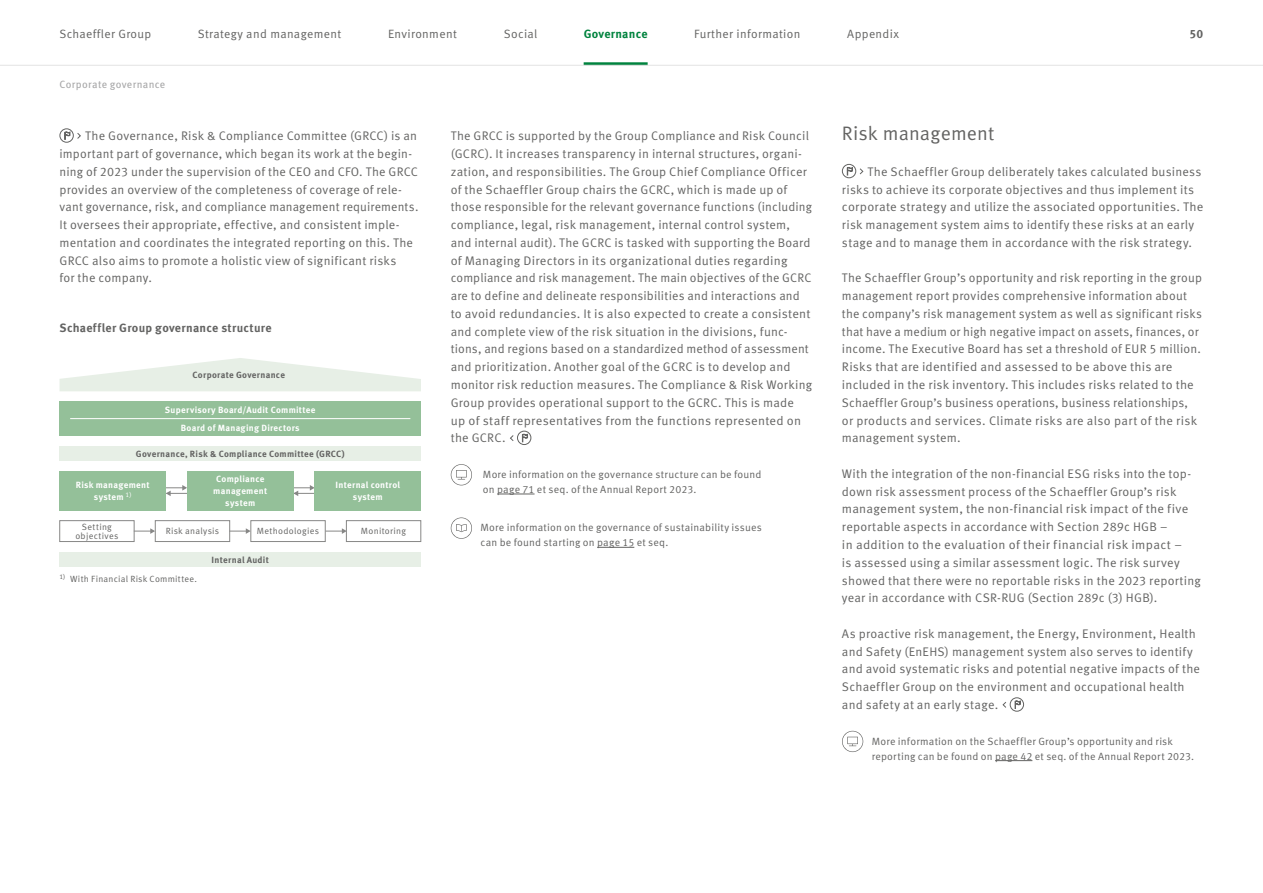
<style>
.page{position:relative;width:1263px;height:893px;background:#fff}
.page>*{position:absolute;margin:0;border:0;box-sizing:border-box;transform-origin:0 0}
.t1{font:19.5px "Schaeffler Meta";letter-spacing:.005em;color:#636362}
.t2{font:12.45px/17.9px "Schaeffler Meta";letter-spacing:.015em;color:#636362}
.t3{font:12px "Schaeffler Meta";letter-spacing:.03em;color:#636362}
.t4{font:700 12px "Schaeffler Meta";letter-spacing:.02em;color:#636362}
.t5{font:700 12px "Schaeffler Meta";letter-spacing:.025em;color:#00833e}
.t6{font:10.5px/15px "Schaeffler Meta";letter-spacing:.015em;color:#636362}
.t7{font:10.5px "Schaeffler Meta";letter-spacing:.025em;color:#a7a7a8}
.t8{font:700 9px/12px "Schaeffler Meta";letter-spacing:.03em;color:#fff;text-align:center}
.t9{font:9px/9px "Schaeffler Meta";letter-spacing:.03em;color:#636362;text-align:center}
.t10{font:700 9px "Schaeffler Meta";letter-spacing:.03em;color:#636362}
</style>
<div class="page">
<div style="left:60px;top:128px;width:14px;height:15px;border:1px solid #636362;border-radius:50%"></div>
<svg style="left:64px;top:131px;width:6px;height:9px"></svg>
<svg style="left:77px;top:133px;width:4px;height:6px"></svg>
<svg style="left:60px;top:358px;width:361px;height:33px"></svg>
<div style="left:60px;top:402px;width:361px;height:34px;background:#94c099"></div>
<div style="left:60px;top:552px;width:361px;height:15px;background:#e7efe6"></div>
<div style="left:60px;top:446px;width:361px;height:15px;background:#e7efe6"></div>
<svg style="left:293px;top:485px;width:22px;height:11px"></svg>
<svg style="left:166px;top:485px;width:21px;height:11px"></svg>
<hr style="left:70px;top:418px;width:340px;height:1px;background:#fff">
<div style="left:60px;top:471px;width:106px;height:39px;background:#94c099"></div>
<div style="left:60px;top:520px;width:74px;height:22px;border:1px solid #878786"></div>
<div style="left:155px;top:520px;width:75px;height:22px;border:1px solid #878786"></div>
<div style="left:251px;top:520px;width:74px;height:22px;border:1px solid #878786"></div>
<div style="left:346px;top:520px;width:75px;height:22px;border:1px solid #878786"></div>
<div style="left:187px;top:471px;width:106px;height:39px;background:#94c099"></div>
<div style="left:315px;top:471px;width:106px;height:39px;background:#94c099"></div>
<svg style="left:134px;top:528px;width:21px;height:6px"></svg>
<svg style="left:229px;top:528px;width:22px;height:6px"></svg>
<svg style="left:325px;top:528px;width:22px;height:6px"></svg>
<hr style="left:497px;top:494px;width:37px;height:1px;background:#636362">
<hr style="left:597px;top:547px;width:37px;height:1px;background:#636362">
<div style="left:517px;top:431px;width:14px;height:14px;border:1px solid #636362;border-radius:50%"></div>
<svg style="left:522px;top:433px;width:6px;height:9px"></svg>
<svg style="left:510px;top:435px;width:4px;height:6px"></svg>
<svg style="left:451px;top:464px;width:21px;height:21px"></svg>
<svg style="left:451px;top:517px;width:21px;height:22px"></svg>
<hr style="left:995px;top:760px;width:37px;height:1px;background:#636362">
<div style="left:842px;top:164px;width:14px;height:14px;border:1px solid #636362;border-radius:50%"></div>
<svg style="left:847px;top:166px;width:6px;height:9px"></svg>
<svg style="left:859px;top:168px;width:5px;height:7px"></svg>
<div style="left:1010px;top:697px;width:14px;height:15px;border:1px solid #636362;border-radius:50%"></div>
<svg style="left:1015px;top:700px;width:5px;height:9px"></svg>
<svg style="left:1002px;top:702px;width:4px;height:6px"></svg>
<svg style="left:842px;top:731px;width:21px;height:21px"></svg>
<hr style="left:584px;top:62px;width:64px;height:3px;background:#00833e">
<hr style="left:0;top:65px;width:1263px;height:1px;background:#e3e3e3">
<p class="t3" style="left:60px;top:27px;width:93px">Schaeffler Group</p>
<p class="t3" style="left:198px;top:27px;width:145px">Strategy and management</p>
<p class="t3" style="left:388px;top:27px;width:70px">Environment</p>
<p class="t3" style="left:504px;top:27px;width:35px">Social</p>
<p class="t5" style="left:584px;top:27px;width:65px">Governance</p>
<p class="t3" style="left:694px;top:27px;width:108px">Further information</p>
<p class="t3" style="left:847px;top:27px;width:53px">Appendix</p>
<p class="t7" style="left:60px;top:77px;width:107px">Corporate governance</p>
<p class="t4" style="left:1189px;top:27px;width:16px">50</p>
<p class="t2" style="left:60px;top:127px;width:360px;text-indent:26px">The Governance, Risk &amp; Compliance Committee (GRCC) is an important part of governance, which began its work at the begin&shy;ning of 2023 under the supervision of the CEO and CFO. The GRCC provides an overview of the completeness of coverage of rele&shy;vant governance, risk, and compliance management requirements.<br>It oversees their appropriate, effective, and consistent imple&shy;mentation and coordinates the integrated reporting on this. The GRCC also aims to promote a holistic view of significant risks<br>for the company.</p>
<p class="t4" style="left:60px;top:320px;width:213px">Schaeffler Group governance structure</p>
<p class="t10" style="left:193px;top:369px;width:94px">Corporate Governance</p>
<p class="t8" style="left:165px;top:401px;width:152px;line-height:17.5px">Supervisory Board/Audit Committee<br>Board of Managing Directors</p>
<p class="t10" style="left:136px;top:448px;width:210px">Governance, Risk &amp; Compliance Committee (GRCC)</p>
<p class="t8" style="left:76px;top:479px;width:75px">Risk management system <sup>1)</sup></p>
<p class="t9" style="left:75px;top:522px;width:45px">Setting objectives</p>
<p class="t9" style="left:166px;top:527px;width:55px">Risk analysis</p>
<p class="t9" style="left:257px;top:527px;width:64px">Methodologies</p>
<p class="t9" style="left:361px;top:527px;width:47px">Monitoring</p>
<p class="t8" style="left:213px;top:473px;width:55px">Compliance management system</p>
<p class="t8" style="left:335px;top:479px;width:66px">Internal control system</p>
<p class="t9" style="left:60px;top:574px;width:139px"><sup>1)</sup> With Financial Risk Committee.</p>
<p class="t10" style="left:212px;top:554px;width:59px">Internal Audit</p>
<p class="t2" style="left:451px;top:127px;width:363px">The GRCC is supported by the Group Compliance and Risk Council (GCRC). It increases transparency in internal structures, organi&shy;zation, and responsibilities. The Group Chief Compliance Officer of the Schaeffler Group chairs the GCRC, which is made up of those responsible for the relevant governance functions (including compliance, legal, risk management, internal control system, and internal audit). The GCRC is tasked with supporting the Board of Managing Directors in its organizational duties regarding compliance and risk management. The main objectives of the GCRC are to define and delineate responsibilities and interactions and to avoid redundancies. It is also expected to create a consistent and complete view of the risk situation in the divisions, func&shy;tions, and regions based on a standardized method of assessment and prioritization. Another goal of the GCRC is to develop and monitor risk reduction measures. The Compliance &amp; Risk Working Group provides operational support to the GCRC. This is made<br>up of staff representatives from the functions represented on the GCRC.</p>
<p class="t6" style="left:483px;top:467px;width:280px">More information on the governance structure can be found on page 71 et seq. of the Annual Report 2023.</p>
<p class="t6" style="left:480px;top:520px;width:283px">More information on the governance of sustainability issues can be found starting on page 15 et seq.</p>
<h1 class="t1" style="left:842px;top:122px;width:154px">Risk management</h1>
<p class="t2" style="left:842px;top:163px;width:363px;text-indent:26px">The Schaeffler Group deliberately takes calculated business risks to achieve its corporate objectives and thus implement its corporate strategy and utilize the associated opportunities. The risk management system aims to identify these risks at an early stage and to manage them in accordance with the risk strategy.</p>
<p class="t2" style="left:842px;top:269px;width:361px">The Schaeffler Group’s opportunity and risk reporting in the group management report provides comprehensive information about the company’s risk management system as well as significant risks that have a medium or high negative impact on assets, finances, or income. The Executive Board has set a threshold of EUR 5 million.<br>Risks that are identified and assessed to be above this are included in the risk inventory. This includes risks related to the Schaeffler Group’s business operations, business relationships, or products and services. Climate risks are also part of the risk management system.</p>
<p class="t2" style="left:842px;top:465px;width:360px">With the integration of the non-financial ESG risks into the top&shy;down risk assessment process of the Schaeffler Group’s risk management system, the non-financial risk impact of the five reportable aspects in accordance with Section 289c HGB –<br>in addition to the evaluation of their financial risk impact –<br>is assessed using a similar assessment logic. The risk survey showed that there were no reportable risks in the 2023 reporting year in accordance with CSR-RUG (Section 289c (3) HGB).</p>
<p class="t2" style="left:842px;top:625px;width:360px">As proactive risk management, the Energy, Environment, Health and Safety (EnEHS) management system also serves to identify and avoid systematic risks and potential negative impacts of the Schaeffler Group on the environment and occupational health and safety at an early stage.</p>
<p class="t6" style="left:872px;top:734px;width:324px">More information on the Schaeffler Group’s opportunity and risk reporting can be found on page 42 et seq. of the Annual Report 2023.</p>
</div>
